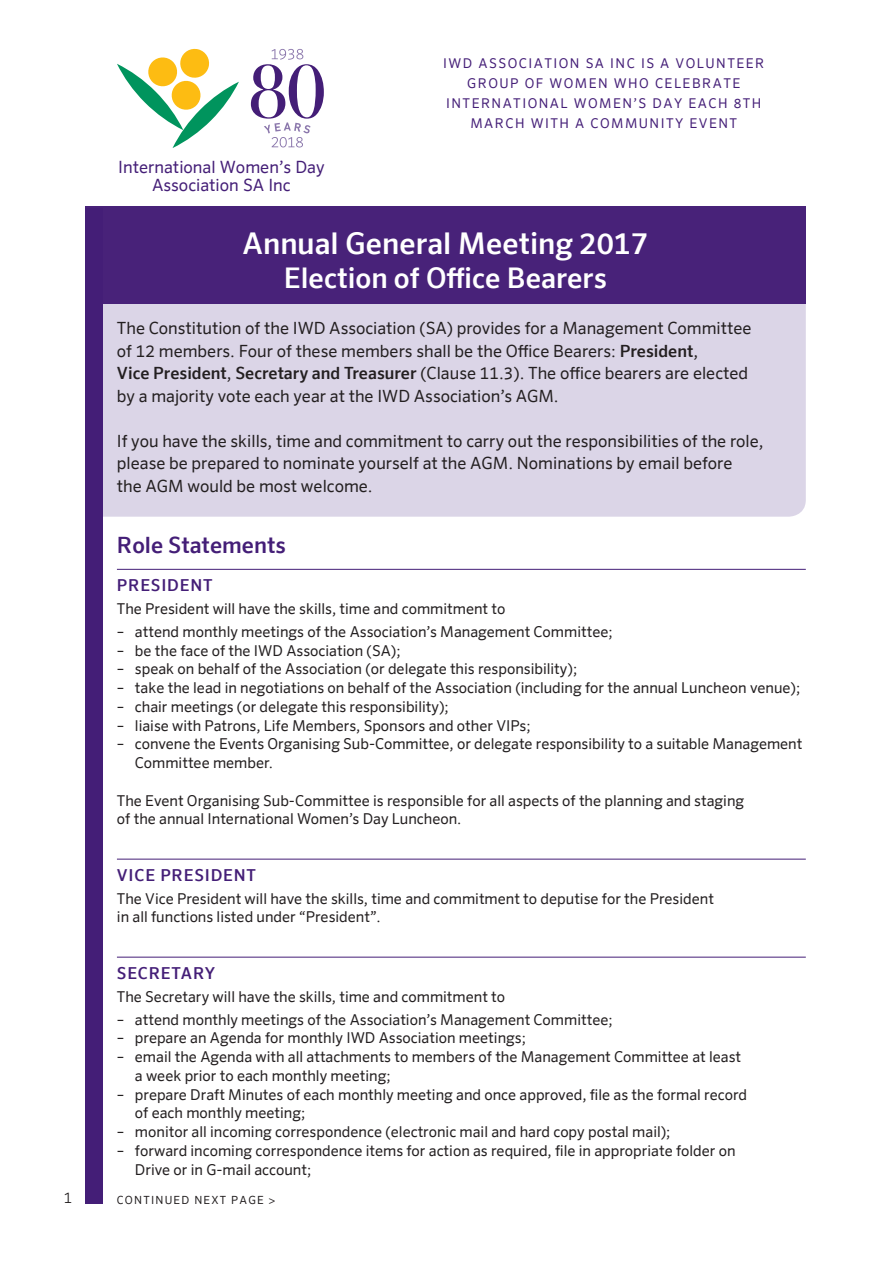
<style>
.page{position:relative;width:893px;height:1263px;background:#fff}
.page>*{position:absolute;margin:0;border:0;box-sizing:border-box;transform-origin:0 0}
.t1{font:500 30px "Sero Offc";color:#fff}
.t2{font:500 28.5px "Sero Offc";color:#fff}
.t3{font:500 22.5px "Sero Offc";color:#441e77}
.t4{font:16.95px/18.3px "Sero Offc";color:#441e77;text-align:center}
.t5{font:16.8px/22.5px "Sero Offc";color:#231f20}
.t6{font:500 16.5px "Sero Offc";letter-spacing:.05em;color:#441e77}
.t7{font:15px/18.8px "Sero Offc";color:#231f20}
.t8{font:300 15px "Sero Offc";color:#231f20}
.t9{font:13.5px/19.8px "Sero Offc";letter-spacing:.105em;color:#441e77;text-align:center}
.t10{font:11.25px "Sero Offc";letter-spacing:.105em;color:#231f20}
.s1{font-weight:500}
</style>
<div class="page">
<div style="left:85px;top:274px;width:721px;height:243px;background:#dbd5e7;border-radius:17px"></div>
<div style="left:85px;top:206px;width:721px;height:98px;background:#482279"></div>
<div style="left:85px;top:208px;width:17px;height:995px;background:#441e77"></div>
<svg style="left:251px;top:49px;width:73px;height:98px"></svg>
<svg style="left:117px;top:48px;width:122px;height:100px"></svg>
<hr style="left:117px;top:569px;width:689px;height:1px;background:#441e77">
<hr style="left:117px;top:859px;width:689px;height:1px;background:#441e77">
<hr style="left:117px;top:957px;width:689px;height:1px;background:#441e77">
<p class="t4" style="left:118px;top:158px;width:208px">International Women’s Day<br>Association SA Inc</p>
<p class="t9" style="left:443px;top:53px;width:323px">IWD ASSOCIATION SA INC IS A VOLUNTEER<br>GROUP OF WOMEN WHO CELEBRATE<br>INTERNATIONAL WOMEN’S DAY EACH 8TH<br>MARCH WITH A COMMUNITY EVENT</p>
<p class="t1" style="left:243px;top:227px;width:407px">Annual General Meeting 2017</p>
<p class="t2" style="left:284px;top:262px;width:324px">Election of Office Bearers</p>
<p class="t5" style="left:117px;top:317px;width:636px">The Constitution of the IWD Association (SA) provides for a Management Committee of 12 members. Four of these members shall be the Office Bearers: <span class="s1">President</span>,<br><span class="s1">Vice President</span>, <span class="s1">Secretary and Treasurer</span> (Clause 11.3). The office bearers are elected by a majority vote each year at the IWD Association’s AGM.</p>
<p class="t5" style="left:117px;top:430px;width:648px">If you have the skills, time and commitment to carry out the responsibilities of the role, please be prepared to nominate yourself at the AGM. Nominations by email before<br>the AGM would be most welcome.</p>
<p class="t3" style="left:117px;top:533px;width:170px">Role Statements</p>
<p class="t6" style="left:117px;top:576px;width:97px">PRESIDENT</p>
<p class="t7" style="left:117px;top:599px;width:390px">The President will have the skills, time and commitment to</p>
<p class="t7" style="left:117px;top:622px;width:497px">– attend monthly meetings of the Association’s Management Committee;</p>
<p class="t7" style="left:117px;top:641px;width:285px">– be the face of the IWD Association (SA);</p>
<p class="t7" style="left:117px;top:660px;width:462px">– speak on behalf of the Association (or delegate this responsibility);</p>
<p class="t7" style="left:117px;top:678px;width:685px">– take the lead in negotiations on behalf of the Association (including for the annual Luncheon venue);</p>
<p class="t7" style="left:117px;top:697px;width:333px">– chair meetings (or delegate this responsibility);</p>
<p class="t7" style="left:117px;top:716px;width:415px">– liaise with Patrons, Life Members, Sponsors and other VIPs;</p>
<p class="t7" style="left:135px;top:735px;width:669px;text-indent:-18px">– convene the Events Organising Sub-Committee, or delegate responsibility to a suitable Management<br>Committee member.</p>
<p class="t7" style="left:117px;top:791px;width:629px">The Event Organising Sub-Committee is responsible for all aspects of the planning and staging of the annual International Women’s Day Luncheon.</p>
<p class="t6" style="left:117px;top:866px;width:141px">VICE PRESIDENT</p>
<p class="t7" style="left:117px;top:889px;width:599px">The Vice President will have the skills, time and commitment to deputise for the President in all functions listed under “President”.</p>
<p class="t6" style="left:117px;top:964px;width:100px">SECRETARY</p>
<p class="t7" style="left:117px;top:987px;width:390px">The Secretary will have the skills, time and commitment to</p>
<p class="t7" style="left:117px;top:1010px;width:497px">– attend monthly meetings of the Association’s Management Committee;</p>
<p class="t7" style="left:117px;top:1029px;width:411px">– prepare an Agenda for monthly IWD Association meetings;</p>
<p class="t7" style="left:135px;top:1047px;width:608px;text-indent:-18px">– email the Agenda with all attachments to members of the Management Committee at least a week prior to each monthly meeting;</p>
<p class="t7" style="left:135px;top:1085px;width:614px;text-indent:-18px">– prepare Draft Minutes of each monthly meeting and once approved, file as the formal record of each monthly meeting;</p>
<p class="t7" style="left:117px;top:1122px;width:555px">– monitor all incoming correspondence (electronic mail and hard copy postal mail);</p>
<p class="t7" style="left:135px;top:1141px;width:602px;text-indent:-18px">– forward incoming correspondence items for action as required, file in appropriate folder on<br>Drive or in G-mail account;</p>
<p class="t8" style="left:64px;top:1190px;width:10px">1</p>
<p class="t10" style="left:117px;top:1193px;width:160px">CONTINUED NEXT PAGE &gt;</p>
</div>
